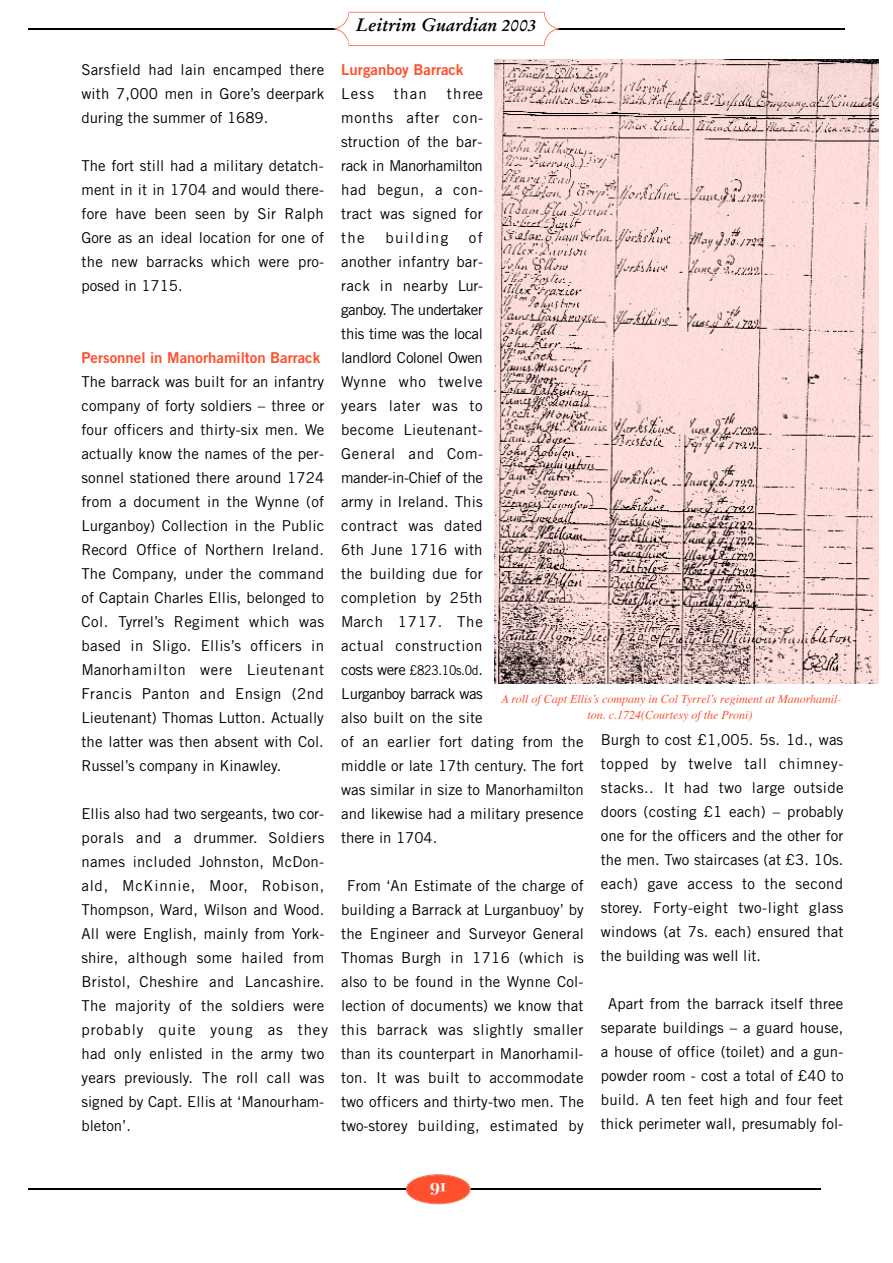
<style>
.page{position:relative;width:893px;height:1263px;background:#fff}
.page>*{position:absolute;margin:0;border:0;box-sizing:border-box;transform-origin:0 0}
.t1{font:italic 700 18px "Stempel Garamond";color:#000}
.t2{font:700 18px "Bodoni Svty Two OSITCTT";color:#fff}
.t3{font:15px/24px "Trade Gothic";letter-spacing:.01em;color:#000;text-align:justify}
.t4{font:15px "Trade Gothic Bold Two";color:#ff502e}
.t5{font:15px "Trade Gothic";letter-spacing:.09em;color:#000}
.t6{font:13.5px "Trade Gothic";color:#000;scale:.9 1}
.t7{font:italic 12px/15.1px "Times";color:#ff502e;text-align:center}
.s1{font-size:16.5px}
.s2{font-size:15px}
</style>
<div class="page">
<hr style="left:28px;top:28px;width:311px;height:2px;background:#000">
<hr style="left:556px;top:28px;width:289px;height:2px;background:#000">
<svg style="left:334px;top:12px;width:225px;height:34px"></svg>
<hr style="left:28px;top:1188px;width:400px;height:1px;background:#000">
<hr style="left:470px;top:1188px;width:350px;height:2px;background:#000">
<svg style="left:406px;top:1174px;width:64px;height:30px"></svg>
<img style="left:495px;top:59px;width:383px;height:625px">
<p class="t3" style="left:81px;top:59px;width:244px">Sarsfield had lain encamped there with 7,000 men in Gore’s deerpark during the summer of 1689.</p>
<p class="t3" style="left:81px;top:155px;width:244px">The fort still had a military detatch&shy;ment in it in 1704 and would there&shy;fore have been seen by Sir Ralph Gore as an ideal location for one of the new barracks which were pro&shy;posed in 1715.</p>
<p class="t4" style="left:81px;top:352px;width:240px">Personnel in Manorhamilton Barrack</p>
<p class="t3" style="left:81px;top:371px;width:244px">The barrack was built for an infantry company of forty soldiers – three or four officers and thirty-six men. We actually know the names of the per&shy;sonnel stationed there around 1724 from a document in the Wynne (of Lurganboy) Collection in the Public Record Office of Northern Ireland.<br>The Company, under the command of Captain Charles Ellis, belonged to Col. Tyrrel’s Regiment which was based in Sligo. Ellis’s officers in Manorhamilton were Lieutenant Francis Panton and Ensign (2nd Lieutenant) Thomas Lutton. Actually the latter was then absent with Col.<br>Russel’s company in Kinawley.</p>
<p class="t3" style="left:81px;top:803px;width:248px;text-align:left">Ellis also had two sergeants, two cor&shy;porals and a drummer. Soldiers names included Johnston, McDon&shy;ald, McKinnie, Moor, Robison,<br>Thompson, Ward, Wilson and Wood.<br>All were English, mainly from York&shy;shire, although some hailed from<br>Bristol, Cheshire and Lancashire.<br>The majority of the soldiers were probably quite young as they had only enlisted in the army two years previously. The roll call was signed by Capt. Ellis at ‘Manourham&shy;bleton’.</p>
<p class="t1" style="left:356px;top:17px;width:182px">Leitrim Guardian <span class="s1">2 0 0 3</span></p>
<p class="t4" style="left:341px;top:64px;width:124px">Lurganboy Barrack</p>
<p class="t3" style="left:341px;top:83px;width:34px">Less</p>
<p class="t3" style="left:394px;top:83px;width:34px">than</p>
<p class="t3" style="left:341px;top:83px;width:143px;text-indent:106px">three months after con&shy;struction of the bar&shy;rack in Manorh a m ilto n had begun, a con&shy;tract was signed for the</p>
<p class="t3" style="left:341px;top:227px;width:143px;text-indent:128px">of another infantry bar&shy;rack in nearby L u r&shy;g a n b o y. The underta k er this time was the local la n d lo rd Colonel Owen Wynne who twelve years later was to become Lieutenant-General and Com&shy;m a n d e r-in-Chief of the army in Ireland. This contract was dated 6th June 1716 with the building due for completion by 25th March 1717. The actual construction</p>
<p class="t6" style="left:341px;top:666px;width:159px"><span class="s2">costs were</span> £ 8 2 3 .1 0 s.0 d<span class="s2">.</span></p>
<p class="t3" style="left:341px;top:683px;width:244px;text-align:left">Lu rganboy barrack was<br>also built on the site<br>of an earlier fort dating from the middle or late 17th century. The fort was similar in size to Manorhamilton and likewise had a military presence there in 1704.</p>
<p class="t3" style="left:341px;top:875px;width:244px;text-align:center">From ‘An Estimate of the charge of building a Barrack at Lurganbuoy’ by the Engineer and Surveyor General Thomas Burgh in 1716 (which is also to be found in the Wynne Col&shy;lection of documents) we know that this barrack was slightly smaller than its counterpart in Manorhamil&shy;ton. It was built to accommodate two officers and thirty-two men. The two-storey building, estimated by</p>
<p class="t5" style="left:385px;top:233px;width:64px">building</p>
<p class="t7" style="left:501px;top:693px;width:341px">A roll of Capt Ellis’s company in Col Tyrrel’s regiment at Manorhamil&shy;ton. c.1724(Courtesy of the Proni)</p>
<p class="t3" style="left:601px;top:729px;width:244px">Burgh to cost £1,005. 5s. 1d., was topped by twelve tall chimney&shy;stacks.. It had two large outside doors (costing £1 each) – probably one for the officers and the other for the men. Two staircases (at £3. 10s. each) gave access to the second storey. Forty-eight two-light glass windows (at 7s. each) ensured that the building was well lit.</p>
<p class="t3" style="left:601px;top:993px;width:244px;text-align:center">Apart from the barrack itself three separate buildings – a guard house, a house of office (toilet) and a gun&shy;powder room - cost a total of £40 to build. A ten feet high and four feet thick perimeter wall, presumably fol-</p>
<p class="t2" style="left:430px;top:1174px;width:18px">91</p>
</div>
